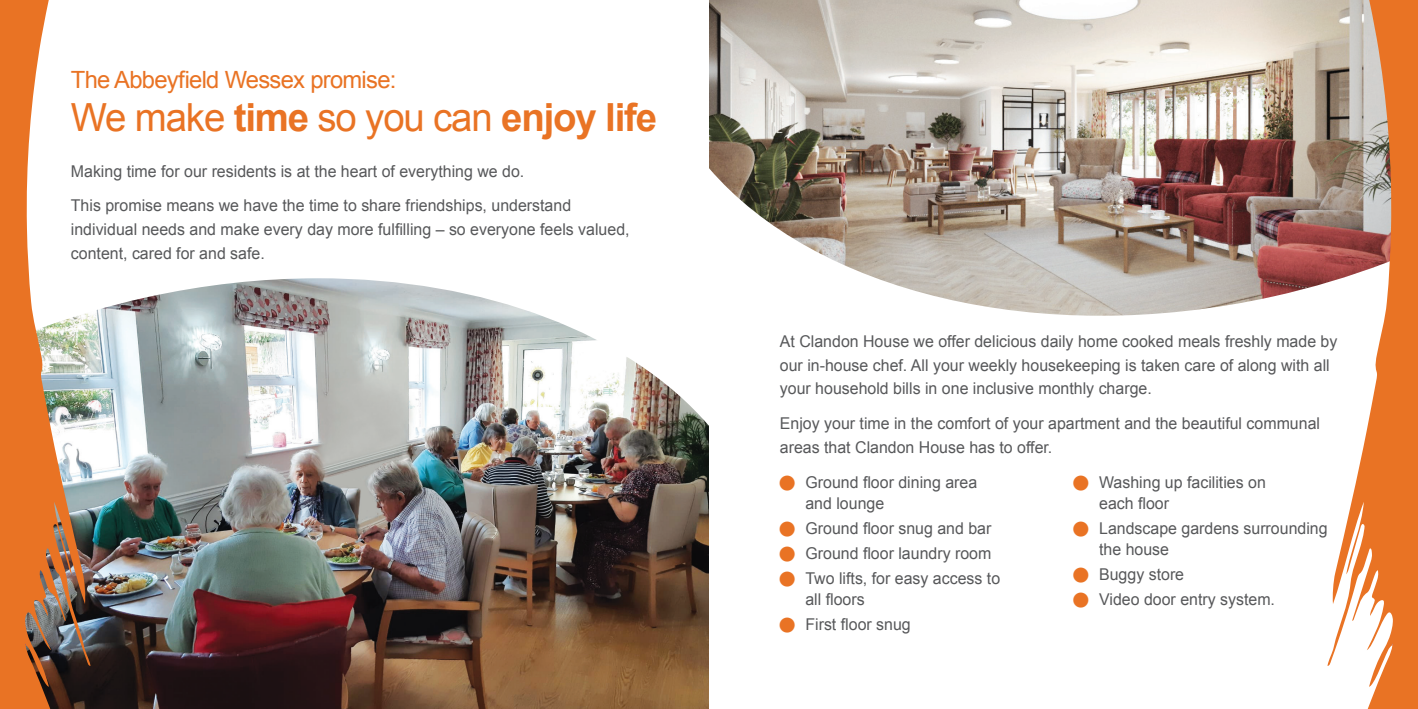
<style>
.page{position:relative;width:1418px;height:709px;background:#fff}
.page>*{position:absolute;margin:0;border:0;box-sizing:border-box;transform-origin:0 0}
.t1{font:38.75px "Arial";letter-spacing:-.03em;color:#e97324}
.t2{font:23.75px "Arial";letter-spacing:-.03em;color:#e97324}
.t3{font:16.25px/23.8px "Arial";color:#57585a}
.s1{font-weight:700}
.s2{color:#e97324}
</style>
<div class="page">
<img style="left:709px;top:0;width:618px;height:316px">
<img style="left:91px;top:426px;width:618px;height:283px">
<img style="left:91px;top:278px;width:618px;height:148px">
<svg style="left:1327px;top:0;width:90px;height:709px"></svg>
<img style="left:0;top:0;width:91px;height:709px">
<h2 class="t2" style="left:71px;top:64px;width:327px">The Abbeyfield Wessex promise:</h2>
<h1 class="t1" style="left:71px;top:92px;width:588px">We make <span class="s1">time</span> so you can <span class="s1">enjoy life</span></h1>
<p class="t3" style="left:71px;top:154px;width:502px;line-height:34.4px">Making time for our residents is at the heart of everything we do.<br>This promise means we have the time to share friendships, understand</p>
<p class="t3" style="left:71px;top:217px;width:560px">individual needs and make every day more fulfilling – so everyone feels valued, content, cared for and safe.</p>
<p class="t3" style="left:780px;top:329px;width:559px">At Clandon House we offer delicious daily home cooked meals freshly made by our in-house chef. All your weekly housekeeping is taken care of along with all your household bills in one inclusive monthly charge.</p>
<p class="t3" style="left:780px;top:411px;width:541px">Enjoy your time in the comfort of your apartment and the beautiful communal areas that Clandon House has to offer.</p>
<p class="t3" style="left:805px;top:472px;width:173px;line-height:21.2px;text-indent:-26px"><span class="s2">●</span> Ground floor dining area and lounge</p>
<p class="t3" style="left:779px;top:516px;width:214px"><span class="s2">●</span> Ground floor snug and bar</p>
<p class="t3" style="left:779px;top:541px;width:214px"><span class="s2">●</span> Ground floor laundry room</p>
<p class="t3" style="left:805px;top:567px;width:196px;line-height:21.2px;text-indent:-26px"><span class="s2">●</span> Two lifts, for easy access to all floors</p>
<p class="t3" style="left:779px;top:612px;width:133px"><span class="s2">●</span> First floor snug</p>
<p class="t3" style="left:1099px;top:472px;width:168px;line-height:21.2px;text-indent:-26px"><span class="s2">●</span> Washing up facilities on each floor</p>
<p class="t3" style="left:1099px;top:518px;width:230px;line-height:21.2px;text-indent:-26px"><span class="s2">●</span> Landscape gardens surrounding the house</p>
<p class="t3" style="left:1072px;top:563px;width:113px"><span class="s2">●</span> Buggy store</p>
<p class="t3" style="left:1072px;top:587px;width:204px"><span class="s2">●</span> Video door entry system.</p>
</div>
